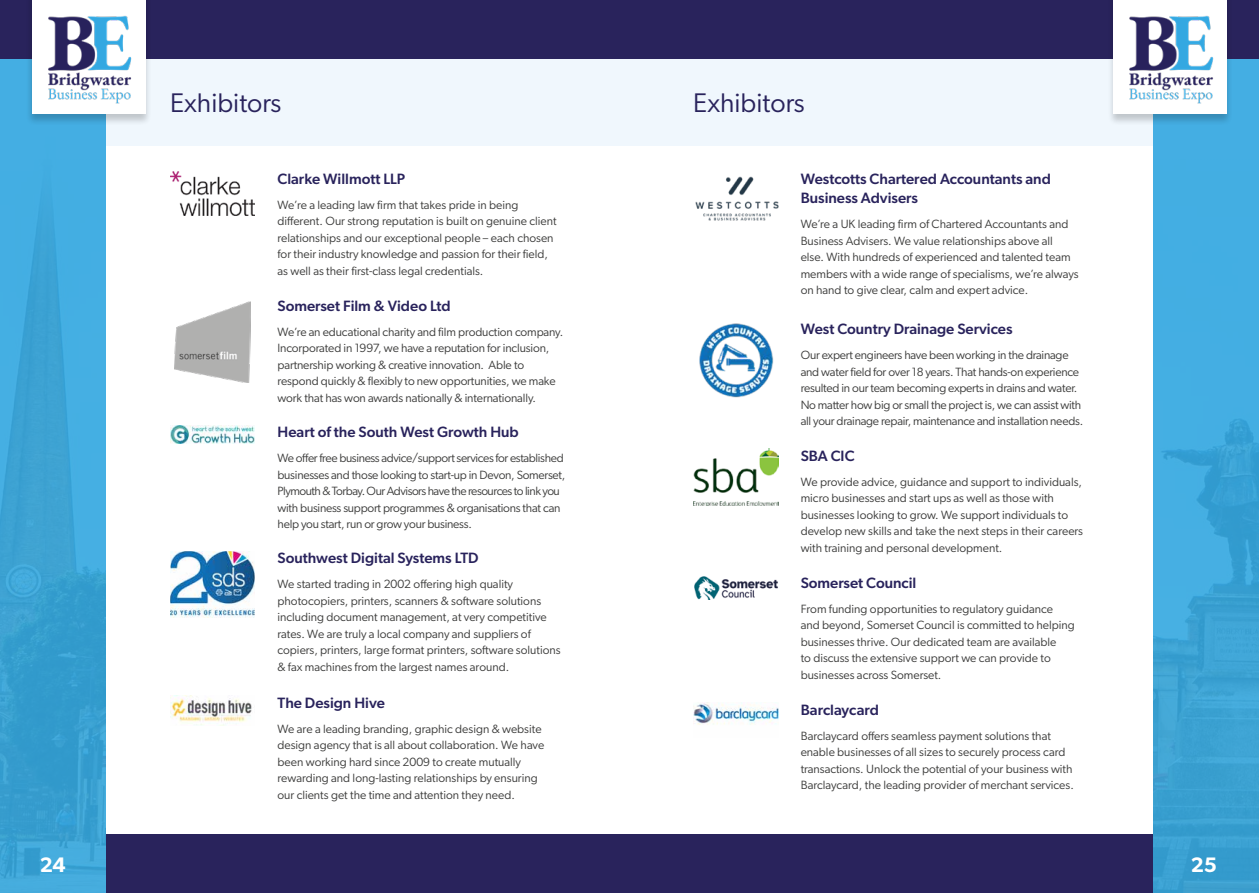
<style>
.page{position:relative;width:1259px;height:893px;background:#fff}
.page>*{position:absolute;margin:0;border:0;box-sizing:border-box;transform-origin:0 0}
.t1{font:27px "Gibson";color:#29235c}
.t2{font:600 21px "Gibson";color:#fff}
.t3{font:500 15px/19.5px "Gibson";color:#29235c}
.t4{font:12px/16.5px "Gibson";color:#3c3c3b}
.t5{font:12px/16.5px "Gibson";letter-spacing:-.02em;color:#3c3c3b}
</style>
<div class="page">
<div style="left:0;top:0;width:1259px;height:146px;background:#f0f7fd"></div>
<div style="left:629px;top:835px;width:630px;height:58px;background:#29235c"></div>
<div style="left:0;top:835px;width:629px;height:58px;background:#29235c"></div>
<img style="left:0;top:58px;width:106px;height:835px">
<img style="left:1153px;top:58px;width:106px;height:835px">
<div style="left:629px;top:0;width:630px;height:58px;background:#29235c"></div>
<div style="left:0;top:0;width:629px;height:58px;background:#29235c"></div>
<div style="left:1107px;top:0;width:126px;height:125px;background:#000;opacity:.2"></div>
<svg style="left:1113px;top:0;width:114px;height:114px;fill:#fff"></svg>
<div style="left:26px;top:0;width:125px;height:125px;background:#000;opacity:.2"></div>
<div style="left:32px;top:0;width:113px;height:114px;background:#fff"></div>
<img style="left:48px;top:15px;width:84px;height:89px">
<img style="left:170px;top:172px;width:85px;height:43px">
<img style="left:695px;top:176px;width:84px;height:45px">
<img style="left:174px;top:301px;width:77px;height:81px">
<img style="left:699px;top:323px;width:75px;height:75px">
<img style="left:170px;top:425px;width:85px;height:19px">
<img style="left:693px;top:449px;width:85px;height:57px">
<img style="left:170px;top:551px;width:84px;height:66px">
<img style="left:694px;top:576px;width:84px;height:24px">
<img style="left:170px;top:695px;width:82px;height:30px">
<img style="left:693px;top:703px;width:85px;height:22px">
<h1 class="t1" style="left:170px;top:86px;width:113px">Exhibitors</h1>
<h1 class="t1" style="left:693px;top:86px;width:113px">Exhibitors</h1>
<p class="t3" style="left:277px;top:169px;width:129px">Clarke Willmott LLP</p>
<p class="t4" style="left:277px;top:196px;width:280px">We’re a leading law firm that takes pride in being different. Our strong reputation is built on genuine client relationships and our exceptional people – each chosen for their industry knowledge and passion for their field, as well as their first-class legal credentials.</p>
<p class="t3" style="left:800px;top:169px;width:252px">Westcotts Chartered Accountants and<br>Business Advisers</p>
<p class="t4" style="left:800px;top:216px;width:279px">We’re a UK leading firm of Chartered Accountants and Business Advisers. We value relationships above all else. With hundreds of experienced and talented team members with a wide range of specialisms, we’re always on hand to give clear, calm and expert advice.</p>
<p class="t3" style="left:277px;top:296px;width:175px">Somerset Film &amp; Video Ltd</p>
<p class="t4" style="left:277px;top:323px;width:287px">We’re an educational charity and film production company.<br>Incorporated in 1997, we have a reputation for inclusion, partnership working &amp; creative innovation. Able to respond quickly &amp; flexibly to new opportunities, we make work that has won awards nationally &amp; internationally.</p>
<p class="t3" style="left:800px;top:319px;width:213px">West Country Drainage Services</p>
<p class="t5" style="left:800px;top:347px;width:284px">Our expert engineers have been working in the drainage and water field for over 18 years. That hands-on experience resulted in our team becoming experts in drains and water.<br>No matter how big or small the project is, we can assist with all your drainage repair, maintenance and installation needs.</p>
<p class="t3" style="left:277px;top:422px;width:243px">Heart of the South West Growth Hub</p>
<p class="t5" style="left:277px;top:450px;width:289px">We offer free business advice/support services for established businesses and those looking to start-up in Devon, Somerset, Plymouth &amp; Torbay. Our Advisors have the resources to link you with business support programmes &amp; organisations that can help you start, run or grow your business.</p>
<p class="t3" style="left:800px;top:446px;width:55px">SBA CIC</p>
<p class="t4" style="left:800px;top:473px;width:284px">We provide advice, guidance and support to individuals, micro businesses and start ups as well as those with businesses looking to grow. We support individuals to develop new skills and take the next steps in their careers with training and personal development.</p>
<p class="t3" style="left:277px;top:548px;width:203px">Southwest Digital Systems LTD</p>
<p class="t4" style="left:277px;top:576px;width:284px">We started trading in 2002 offering high quality photocopiers, printers, scanners &amp; software solutions including document management, at very competitive rates. We are truly a local company and suppliers of copiers, printers, large format printers, software solutions &amp; fax machines from the largest names around.</p>
<p class="t3" style="left:800px;top:573px;width:117px">Somerset Council</p>
<p class="t4" style="left:800px;top:600px;width:276px">From funding opportunities to regulatory guidance and beyond, Somerset Council is committed to helping businesses thrive. Our dedicated team are available<br>to discuss the extensive support we can provide to businesses across Somerset.</p>
<p class="t3" style="left:277px;top:692px;width:109px">The Design Hive</p>
<p class="t4" style="left:277px;top:720px;width:268px">We are a leading branding, graphic design &amp; website design agency that is all about collaboration. We have been working hard since 2009 to create mutually rewarding and long-lasting relationships by ensuring our clients get the time and attention they need.</p>
<p class="t3" style="left:800px;top:700px;width:80px">Barclaycard</p>
<p class="t4" style="left:800px;top:727px;width:275px">Barclaycard offers seamless payment solutions that enable businesses of all sizes to securely process card transactions. Unlock the potential of your business with Barclaycard, the leading provider of merchant services.</p>
<h2 class="t2" style="left:40px;top:852px;width:27px">24</h2>
<h2 class="t2" style="left:1190px;top:852px;width:28px">25</h2>
</div>
